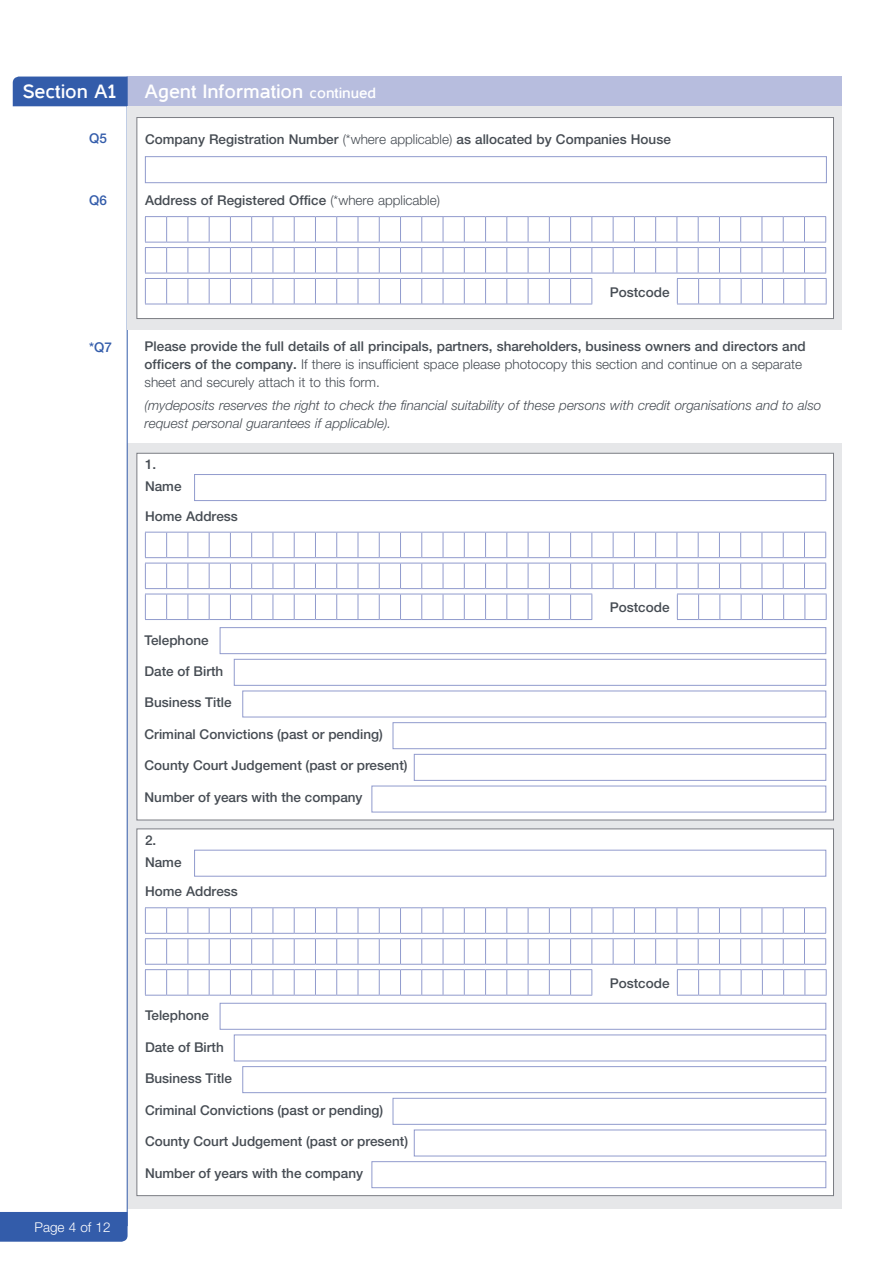
<style>
.page{position:relative;width:893px;height:1263px;background:#fff}
.page>*{position:absolute;margin:0;border:0;box-sizing:border-box;transform-origin:0 0}
.t1{font:700 19.5px "Casper";color:#fff}
.t2{font:500 13.5px/18px "Helvetica Neue";color:#464c53}
.t3{font:italic 300 13.5px/18px "Helvetica Neue";color:#464c53}
.t4{font:300 13.5px "Helvetica Neue";color:#fff}
.t5{font:500 13.5px "Helvetica Neue";color:#335caa}
.s1{font-size:15px}
.s2{font-weight:300}
</style>
<div class="page">
<div style="left:128px;top:443px;width:714px;height:765px;background:#e6e7e9"></div>
<div style="left:13px;top:77px;width:114px;height:29px;background:#335caa"></div>
<div style="left:128px;top:77px;width:714px;height:29px;background:#b7bdde"></div>
<div style="left:0;top:1212px;width:128px;height:30px;background:#335caa"></div>
<hr style="left:127px;top:77px;width:1px;height:1149px;background:#335caa">
<div style="left:128px;top:106px;width:714px;height:223px;background:#e6e7e9"></div>
<div style="left:136px;top:117px;width:698px;height:202px;background:#fff;border:1px solid #7b7d83"></div>
<div style="left:145px;top:156px;width:682px;height:27px;border:1px solid #919bcd"></div>
<svg style="left:145px;top:216px;width:682px;height:89px"></svg>
<div style="left:136px;top:453px;width:698px;height:367px;background:#fff;border:1px solid #7b7d83"></div>
<svg style="left:145px;top:532px;width:682px;height:88px"></svg>
<div style="left:194px;top:474px;width:632px;height:27px;border:1px solid #919bcd"></div>
<div style="left:220px;top:627px;width:606px;height:27px;border:1px solid #919bcd"></div>
<div style="left:234px;top:659px;width:592px;height:27px;border:1px solid #919bcd"></div>
<div style="left:242px;top:691px;width:584px;height:26px;border:1px solid #919bcd"></div>
<div style="left:393px;top:722px;width:433px;height:27px;border:1px solid #919bcd"></div>
<div style="left:414px;top:754px;width:412px;height:27px;border:1px solid #919bcd"></div>
<div style="left:371px;top:786px;width:455px;height:26px;border:1px solid #919bcd"></div>
<div style="left:136px;top:828px;width:698px;height:368px;background:#fff;border:1px solid #7b7d83"></div>
<svg style="left:145px;top:907px;width:682px;height:89px"></svg>
<div style="left:194px;top:850px;width:632px;height:26px;border:1px solid #919bcd"></div>
<div style="left:220px;top:1003px;width:606px;height:27px;border:1px solid #919bcd"></div>
<div style="left:234px;top:1034px;width:592px;height:27px;border:1px solid #919bcd"></div>
<div style="left:242px;top:1066px;width:584px;height:27px;border:1px solid #919bcd"></div>
<div style="left:393px;top:1098px;width:433px;height:27px;border:1px solid #919bcd"></div>
<div style="left:414px;top:1129px;width:412px;height:27px;border:1px solid #919bcd"></div>
<div style="left:371px;top:1161px;width:455px;height:27px;border:1px solid #919bcd"></div>
<h1 class="t1" style="left:23px;top:81px;width:95px">Section A1</h1>
<h1 class="t1" style="left:145px;top:81px;width:233px">Agent Information <span class="s1">continued</span></h1>
<p class="t5" style="left:89px;top:130px;width:19px">Q5</p>
<p class="t5" style="left:89px;top:192px;width:19px">Q6</p>
<p class="t2" style="left:145px;top:130px;width:527px">Company Registration Number <span class="s2">(*where applicable)</span> as allocated by Companies House</p>
<p class="t2" style="left:145px;top:191px;width:297px">Address of Registered Office <span class="s2">(*where applicable)</span></p>
<p class="t2" style="left:610px;top:283px;width:61px">Postcode</p>
<p class="t5" style="left:89px;top:339px;width:24px">*Q7</p>
<p class="t2" style="left:145px;top:337px;width:663px">Please provide the full details of all principals, partners, shareholders, business owners and directors and officers of the company. <span class="s2">If there is insufficient space please photocopy this section and continue on a separate sheet and securely attach it to this form.</span></p>
<p class="t3" style="left:145px;top:396px;width:678px">(mydeposits reserves the right to check the financial suitability of these persons with credit organisations and to also request personal guarantees if applicable).</p>
<p class="t2" style="left:145px;top:455px;width:13px">1.</p>
<p class="t2" style="left:145px;top:477px;width:38px">Name</p>
<p class="t2" style="left:145px;top:507px;width:94px">Home Address</p>
<p class="t2" style="left:145px;top:630px;width:66px">Telephone</p>
<p class="t2" style="left:145px;top:662px;width:80px">Date of Birth</p>
<p class="t2" style="left:145px;top:693px;width:89px">Business Title</p>
<p class="t2" style="left:145px;top:725px;width:240px">Criminal Convictions (past or pending)</p>
<p class="t2" style="left:145px;top:756px;width:265px">County Court Judgement (past or present)</p>
<p class="t2" style="left:145px;top:788px;width:220px">Number of years with the company</p>
<p class="t2" style="left:145px;top:831px;width:13px">2.</p>
<p class="t2" style="left:145px;top:853px;width:38px">Name</p>
<p class="t2" style="left:145px;top:882px;width:94px">Home Address</p>
<p class="t4" style="left:35px;top:1219px;width:77px">Page 4 of 12</p>
<p class="t2" style="left:145px;top:1006px;width:66px">Telephone</p>
<p class="t2" style="left:145px;top:1038px;width:80px">Date of Birth</p>
<p class="t2" style="left:145px;top:1069px;width:89px">Business Title</p>
<p class="t2" style="left:145px;top:1101px;width:240px">Criminal Convictions (past or pending)</p>
<p class="t2" style="left:145px;top:1132px;width:265px">County Court Judgement (past or present)</p>
<p class="t2" style="left:145px;top:1164px;width:220px">Number of years with the company</p>
<p class="t2" style="left:610px;top:598px;width:61px">Postcode</p>
<p class="t2" style="left:610px;top:974px;width:61px">Postcode</p>
</div>
